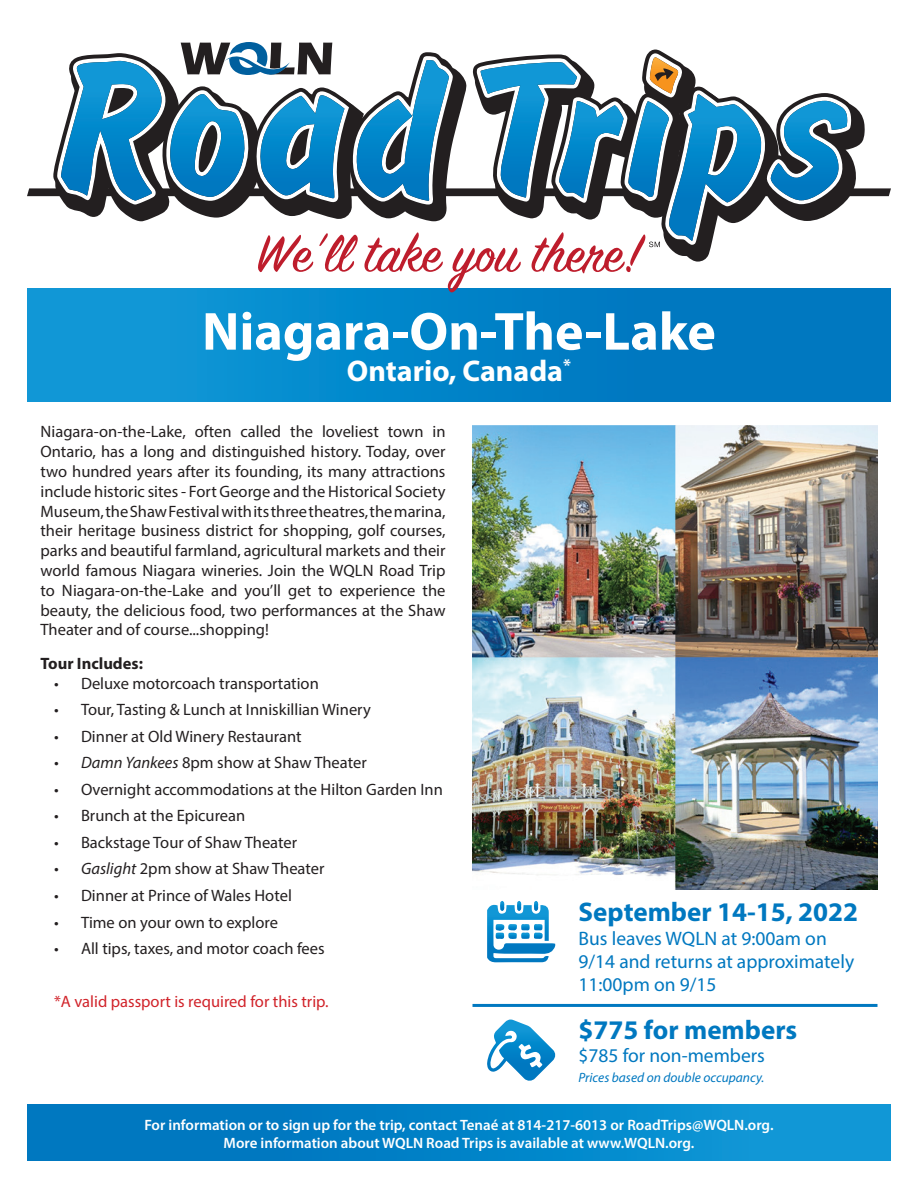
<style>
.page{position:relative;width:918px;height:1188px;background:#fff}
.page>*{position:absolute;margin:0;border:0;box-sizing:border-box;transform-origin:0 0}
.t1{font:700 54px "Myriad Pro";color:#fff}
.sub_title{font:700 30px "Myriad Pro";color:#fff}
.date_price{font:700 27px "Myriad Pro";color:#0078c0}
.sub_date_price{font:19.5px/23.4px "Myriad Pro";color:#0078c0}
.t2{font:16.5px/19.8px "Myriad Pro";color:#231f20;text-align:justify}
.t3{font:16.5px "Myriad Pro";color:#d1232a}
.t4{font:700 16.5px "Myriad Pro";color:#231f20}
.t5{font:600 15px "Myriad Pro";color:#fff}
.price_3rd_line{font:italic 13.5px "Myriad Pro";color:#0078c0}
.s1{font-style:italic}
</style>
<div class="page">
<div style="left:27px;top:289px;width:864px;height:112px;background:linear-gradient(to right,#0f99d8,#0071bb)"></div>
<svg style="left:27px;top:42px;width:864px;height:250px"></svg>
<img style="left:472px;top:425px;width:406px;height:464px">
<div style="left:27px;top:1105px;width:864px;height:56px;background:linear-gradient(to right,#0071bb,#0e99d8)"></div>
<svg style="left:487px;top:1020px;width:69px;height:61px"></svg>
<svg style="left:487px;top:901px;width:68px;height:61px"></svg>
<hr style="left:472px;top:1004px;width:406px;height:3px;background:#0078c0">
<p class="t1" style="left:202px;top:296px;width:515px">Niagara-On-The-Lake</p>
<p class="sub_title" style="left:347px;top:351px;width:226px">Ontario, Canada<sup>*</sup></p>
<p class="t2" style="left:40px;top:422px;width:407px">Niagara-on-the-Lake, often called the loveliest town in Ontario, has a long and distinguished history. Today, over two hundred years after its founding, its many attractions include historic sites - Fort George and the Historical Society Museum, the Shaw Festival with its three theatres, the marina, their heritage business district for shopping, golf courses, parks and beautiful farmland, agricultural markets and their world famous Niagara wineries. Join the WQLN Road Trip to Niagara-on-the-Lake and you’ll get to experience the beauty, the delicious food, two performances at the Shaw Theater and of course...shopping!</p>
<p class="t4" style="left:40px;top:652px;width:104px">Tour Includes:</p>
<p class="t2" style="left:54px;top:673px;width:266px">• Deluxe motorcoach transportation</p>
<p class="t2" style="left:54px;top:699px;width:318px">• Tour, Tasting &amp; Lunch at Inniskillian Winery</p>
<p class="t2" style="left:54px;top:726px;width:249px">• Dinner at Old Winery Restaurant</p>
<p class="t2" style="left:54px;top:753px;width:314px"><span class="s1">• Damn Yankees</span> 8pm show at Shaw Theater</p>
<p class="t2" style="left:54px;top:779px;width:390px">• Overnight accommodations at the Hilton Garden Inn</p>
<p class="t2" style="left:54px;top:806px;width:193px">• Brunch at the Epicurean</p>
<p class="t2" style="left:54px;top:832px;width:245px">• Backstage Tour of Shaw Theater</p>
<p class="t2" style="left:54px;top:859px;width:272px"><span class="s1">• Gaslight</span> 2pm show at Shaw Theater</p>
<p class="t2" style="left:54px;top:885px;width:239px">• Dinner at Prince of Wales Hotel</p>
<p class="t2" style="left:54px;top:912px;width:226px">• Time on your own to explore</p>
<p class="t2" style="left:54px;top:938px;width:272px">• All tips, taxes, and motor coach fees</p>
<p class="t3" style="left:54px;top:991px;width:276px">*A valid passport is required for this trip.</p>
<p class="date_price" style="left:579px;top:894px;width:281px">September 14-15, 2022</p>
<p class="sub_date_price" style="left:579px;top:926px;width:277px">Bus leaves WQLN at 9:00am on<br>9/14 and returns at approximately<br>11:00pm on 9/15</p>
<p class="date_price" style="left:579px;top:1012px;width:220px">$775 for members</p>
<p class="sub_date_price" style="left:579px;top:1044px;width:188px">$785 for non-members</p>
<p class="price_3rd_line" style="left:579px;top:1069px;width:187px">Prices based on double occupancy.</p>
<p class="t5" style="left:144px;top:1115px;width:631px">For information or to sign up for the trip, contact Tenaé at 814-217-6013 or RoadTrips@WQLN.org.</p>
<p class="t5" style="left:224px;top:1133px;width:472px">More information about WQLN Road Trips is available at www.WQLN.org.</p>
</div>
